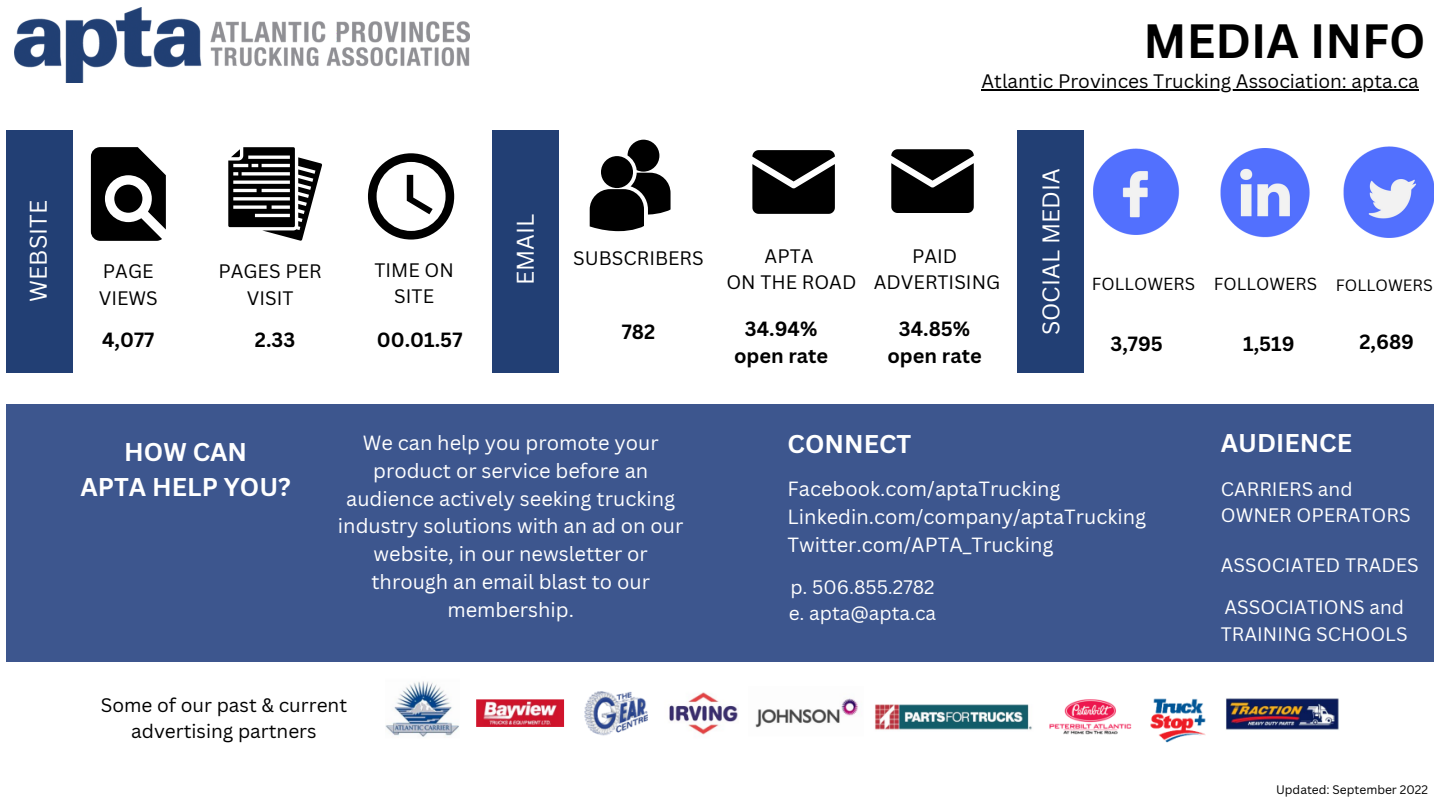
<style>
.page{position:relative;width:1440px;height:810px;background:#fff}
.page>*{position:absolute;margin:0;border:0;box-sizing:border-box;transform-origin:0 0}
.t1{font:700 46.8px "Canva Sans";color:#000}
.t2{font:700 25px/34.5px "Canva Sans";color:#fff;text-align:center}
.t3{font:23.4px "Canva Sans";color:#fff}
.t4{font:20px/27.8px "Canva Sans";color:#fff;text-align:center}
.t5{font:700 20px/27.8px "Canva Sans";color:#000;text-align:center}
.t6{font:19px/26.2px "Canva Sans";color:#000;text-align:center}
.t7{font:19px/26.2px "Canva Sans";color:#fff}
.t8{font:17px "Canva Sans";color:#000}
.t9{font:12px "Canva Sans";color:#000}
.s1{font-size:16px}
</style>
<div class="page">
<img style="left:15px;top:7px;width:454px;height:75px">
<div style="left:6px;top:130px;width:67px;height:243px;background:#223f74"></div>
<div style="left:493px;top:130px;width:66px;height:243px;background:#223f74"></div>
<div style="left:1017px;top:130px;width:66px;height:243px;background:#223f74"></div>
<svg style="left:91px;top:147px;width:75px;height:94px"></svg>
<svg style="left:228px;top:147px;width:94px;height:94px"></svg>
<svg style="left:368px;top:153px;width:86px;height:87px"></svg>
<svg style="left:752px;top:150px;width:83px;height:64px"></svg>
<svg style="left:891px;top:149px;width:83px;height:64px"></svg>
<svg style="left:590px;top:140px;width:81px;height:91px"></svg>
<img style="left:1343px;top:146px;width:91px;height:91px">
<img style="left:1221px;top:148px;width:89px;height:90px">
<img style="left:1093px;top:148px;width:87px;height:86px">
<div style="left:6px;top:405px;width:1427px;height:257px;background:#3d568e"></div>
<img style="left:385px;top:681px;width:954px;height:62px">
<hr style="left:981px;top:89px;width:438px;height:2px;background:#000">
<p class="t3" style="left:22px;top:302px;width:103px;rotate:-90deg">WEBSITE</p>
<h1 class="t1" style="left:1144px;top:8px;width:283px">MEDIA INFO</h1>
<p class="t6" style="left:99px;top:258px;width:61px;text-align:left">PAGE<br>VIEWS</p>
<p class="t6" style="left:218px;top:258px;width:105px">PAGES PER<br>VISIT</p>
<p class="t6" style="left:375px;top:257px;width:81px">TIME ON<br>SITE</p>
<p class="t5" style="left:102px;top:326px;width:54px">4,077</p>
<p class="t5" style="left:255px;top:326px;width:42px">2.33</p>
<p class="t5" style="left:377px;top:326px;width:87px">00.01.57</p>
<p class="t3" style="left:509px;top:285px;width:73px;rotate:-90deg">EMAIL</p>
<p class="t6" style="left:981px;top:68px;width:439px">Atlantic Provinces Trucking Association: apta.ca</p>
<p class="t6" style="left:573px;top:244px;width:132px">SUBSCRIBERS</p>
<p class="t6" style="left:726px;top:242px;width:132px">APTA<br>ON THE ROAD</p>
<p class="t6" style="left:874px;top:243px;width:128px">PAID<br>ADVERTISING</p>
<p class="t5" style="left:622px;top:318px;width:35px">782</p>
<p class="t5" style="left:734px;top:314px;width:96px">34.94% open rate</p>
<p class="t5" style="left:887px;top:314px;width:96px">34.85% open rate</p>
<p class="t3" style="left:1034px;top:335px;width:168px;rotate:-90deg">SOCIAL MEDIA</p>
<p class="t8" style="left:1092px;top:272px;width:343px">FOLLOWERS FOLLOWERS <span class="s1">FOLLOWERS</span></p>
<p class="t5" style="left:1111px;top:330px;width:54px">3,795</p>
<p class="t5" style="left:1243px;top:330px;width:53px">1,519</p>
<p class="t5" style="left:1359px;top:328px;width:56px">2,689</p>
<p class="t2" style="left:80px;top:434px;width:212px">HOW CAN<br>APTA HELP YOU?</p>
<p class="t4" style="left:338px;top:429px;width:347px">We can help you promote your product or service before an audience actively seeking trucking industry solutions with an ad on our website, in our newsletter or through an email blast to our membership.</p>
<p class="t6" style="left:101px;top:692px;width:248px">Some of our past &amp; current advertising partners</p>
<p class="t2" style="left:788px;top:426px;width:125px">CONNECT</p>
<p class="t4" style="left:788px;top:474px;width:360px;text-align:left">Facebook.com/aptaTrucking<br>Linkedin.com/company/aptaTrucking<br>Twitter.com/APTA_Trucking</p>
<p class="t7" style="left:789px;top:574px;width:149px">p. 506.855.2782 e. apta@apta.ca</p>
<p class="t2" style="left:1221px;top:425px;width:133px">AUDIENCE</p>
<p class="t7" style="left:1221px;top:476px;width:191px">CARRIERS and<br>OWNER OPERATORS</p>
<p class="t7" style="left:1221px;top:551px;width:200px">ASSOCIATED TRADES</p>
<p class="t7" style="left:1221px;top:594px;width:188px">ASSOCIATIONS and<br>TRAINING SCHOOLS</p>
<p class="t9" style="left:1276px;top:782px;width:153px">Updated: September 2022</p>
</div>
